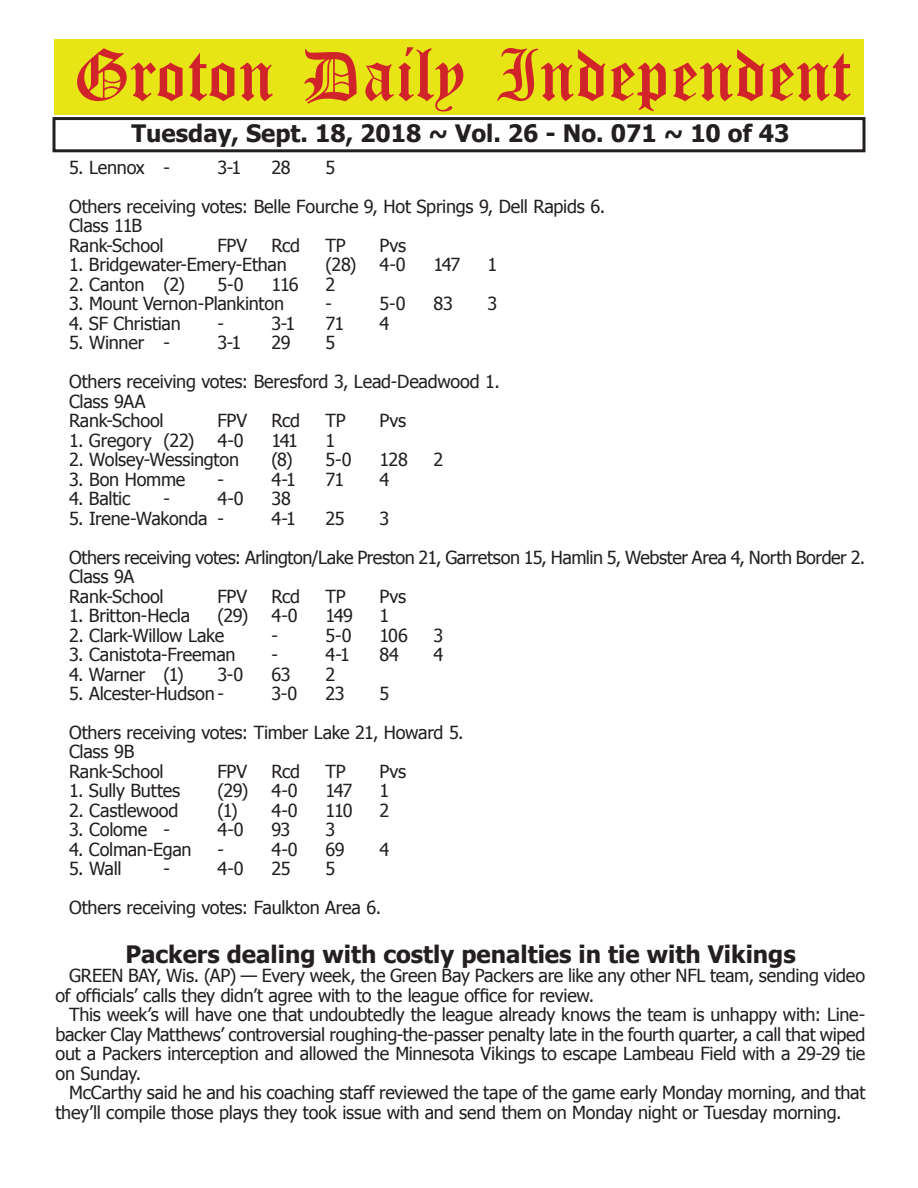
<style>
.page{position:relative;width:918px;height:1188px;background:#fff}
.page>*{position:absolute;margin:0;border:0;box-sizing:border-box;transform-origin:0 0}
.t1{font:54px "Old English Five";color:#d1232a}
.t2{font:700 24px "Tahoma";color:#231f20}
.t3{font:18px/19.5px "Tahoma";letter-spacing:-.015em;color:#231f20}
</style>
<div class="page">
<div style="left:52px;top:117px;width:814px;height:35px;border:3px solid #231f20"></div>
<div style="left:54px;top:40px;width:810px;height:75px;background:#e7e515"></div>
<h1 class="t1" style="left:73px;top:50px;width:779px">Groton Daily Independent</h1>
<h2 class="t2" style="left:132px;top:116px;width:659px">Tuesday, Sept. 18, 2018 ~ Vol. 26 - No. 071 ~ 10 of 43</h2>
<p class="t3" style="left:69px;top:156px;width:103px">5. Lennox -</p>
<p class="t3" style="left:218px;top:156px;width:25px">3-1</p>
<p class="t3" style="left:272px;top:156px;width:21px">28</p>
<p class="t3" style="left:69px;top:147px;width:538px;line-height:39px;text-indent:256px">5<br>Others receiving votes: Belle Fourche 9, Hot Springs 9, Dell Rapids 6.</p>
<p class="t3" style="left:69px;top:215px;width:96px">Class 11B<br>Rank-School</p>
<p class="t3" style="left:218px;top:234px;width:31px">FPV</p>
<p class="t3" style="left:272px;top:234px;width:30px">Rcd</p>
<p class="t3" style="left:326px;top:234px;width:22px">TP</p>
<p class="t3" style="left:380px;top:234px;width:28px">Pvs</p>
<p class="t3" style="left:69px;top:254px;width:219px">1. Bridgewater-Emery-Ethan</p>
<p class="t3" style="left:326px;top:254px;width:82px">(28) 4-0</p>
<p class="t3" style="left:434px;top:254px;width:28px">147</p>
<p class="t3" style="left:488px;top:254px;width:11px">1</p>
<p class="t3" style="left:69px;top:273px;width:117px">2. Canton (2)</p>
<p class="t3" style="left:218px;top:273px;width:28px">5-0</p>
<p class="t3" style="left:272px;top:273px;width:29px">116</p>
<p class="t3" style="left:326px;top:273px;width:11px">2</p>
<p class="t3" style="left:69px;top:293px;width:217px">3. Mount Vernon-Plankinton</p>
<p class="t3" style="left:326px;top:293px;width:8px">-</p>
<p class="t3" style="left:380px;top:293px;width:28px">5-0</p>
<p class="t3" style="left:434px;top:293px;width:21px">83</p>
<p class="t3" style="left:488px;top:293px;width:11px">3</p>
<p class="t3" style="left:69px;top:312px;width:113px">4. SF Christian</p>
<p class="t3" style="left:218px;top:312px;width:8px">-</p>
<p class="t3" style="left:272px;top:312px;width:25px">3-1</p>
<p class="t3" style="left:326px;top:312px;width:20px">71</p>
<p class="t3" style="left:380px;top:312px;width:11px">4</p>
<p class="t3" style="left:69px;top:332px;width:103px">5. Winner -</p>
<p class="t3" style="left:218px;top:332px;width:25px">3-1</p>
<p class="t3" style="left:272px;top:332px;width:21px">29</p>
<p class="t3" style="left:69px;top:322px;width:432px;line-height:39px;text-indent:256px">5<br>Others receiving votes: Beresford 3, Lead-Deadwood 1.</p>
<p class="t3" style="left:69px;top:390px;width:96px">Class 9AA<br>Rank-School</p>
<p class="t3" style="left:218px;top:410px;width:31px">FPV</p>
<p class="t3" style="left:272px;top:410px;width:30px">Rcd</p>
<p class="t3" style="left:326px;top:410px;width:22px">TP</p>
<p class="t3" style="left:380px;top:410px;width:28px">Pvs</p>
<p class="t3" style="left:69px;top:429px;width:127px">1. Gregory (22)</p>
<p class="t3" style="left:218px;top:429px;width:28px">4-0</p>
<p class="t3" style="left:272px;top:429px;width:28px">141</p>
<p class="t3" style="left:326px;top:429px;width:11px">1</p>
<p class="t3" style="left:69px;top:449px;width:172px">2. Wolsey-Wessington</p>
<p class="t3" style="left:272px;top:449px;width:82px">(8) 5-0</p>
<p class="t3" style="left:380px;top:449px;width:30px">128</p>
<p class="t3" style="left:434px;top:449px;width:11px">2</p>
<p class="t3" style="left:69px;top:468px;width:118px">3. Bon Homme</p>
<p class="t3" style="left:218px;top:468px;width:8px">-</p>
<p class="t3" style="left:272px;top:468px;width:26px">4-1</p>
<p class="t3" style="left:326px;top:468px;width:20px">71</p>
<p class="t3" style="left:380px;top:468px;width:11px">4</p>
<p class="t3" style="left:69px;top:488px;width:63px">4. Baltic</p>
<p class="t3" style="left:164px;top:488px;width:8px">-</p>
<p class="t3" style="left:218px;top:488px;width:28px">4-0</p>
<p class="t3" style="left:272px;top:488px;width:21px">38</p>
<p class="t3" style="left:69px;top:507px;width:157px">5. Irene-Wakonda -</p>
<p class="t3" style="left:272px;top:507px;width:26px">4-1</p>
<p class="t3" style="left:326px;top:507px;width:21px">25</p>
<p class="t3" style="left:69px;top:498px;width:798px;line-height:39px;text-indent:310px">3<br>Others receiving votes: Arlington/Lake Preston 21, Garretson 15, Hamlin 5, Webster Area 4, North Border 2.</p>
<p class="t3" style="left:69px;top:566px;width:96px">Class 9A<br>Rank-School</p>
<p class="t3" style="left:218px;top:585px;width:31px">FPV</p>
<p class="t3" style="left:272px;top:585px;width:30px">Rcd</p>
<p class="t3" style="left:326px;top:585px;width:22px">TP</p>
<p class="t3" style="left:380px;top:585px;width:28px">Pvs</p>
<p class="t3" style="left:69px;top:605px;width:123px">1. Britton-Hecla</p>
<p class="t3" style="left:218px;top:605px;width:82px">(29) 4-0</p>
<p class="t3" style="left:326px;top:605px;width:29px">149</p>
<p class="t3" style="left:380px;top:605px;width:11px">1</p>
<p class="t3" style="left:69px;top:624px;width:157px">2. Clark-Willow Lake</p>
<p class="t3" style="left:272px;top:624px;width:8px">-</p>
<p class="t3" style="left:326px;top:624px;width:28px">5-0</p>
<p class="t3" style="left:380px;top:624px;width:30px">106</p>
<p class="t3" style="left:434px;top:624px;width:11px">3</p>
<p class="t3" style="left:69px;top:644px;width:168px">3. Canistota-Freeman</p>
<p class="t3" style="left:272px;top:644px;width:8px">-</p>
<p class="t3" style="left:326px;top:644px;width:26px">4-1</p>
<p class="t3" style="left:380px;top:644px;width:21px">84</p>
<p class="t3" style="left:434px;top:644px;width:11px">4</p>
<p class="t3" style="left:69px;top:663px;width:116px">4. Warner (1)</p>
<p class="t3" style="left:218px;top:663px;width:27px">3-0</p>
<p class="t3" style="left:272px;top:663px;width:21px">63</p>
<p class="t3" style="left:326px;top:663px;width:11px">2</p>
<p class="t3" style="left:69px;top:683px;width:157px">5. Alcester-Hudson -</p>
<p class="t3" style="left:272px;top:683px;width:27px">3-0</p>
<p class="t3" style="left:326px;top:683px;width:21px">23</p>
<p class="t3" style="left:69px;top:673px;width:396px;line-height:39px;text-indent:310px">5<br>Others receiving votes: Timber Lake 21, Howard 5.</p>
<p class="t3" style="left:69px;top:741px;width:96px">Class 9B<br>Rank-School</p>
<p class="t3" style="left:218px;top:761px;width:31px">FPV</p>
<p class="t3" style="left:272px;top:761px;width:30px">Rcd</p>
<p class="t3" style="left:326px;top:761px;width:22px">TP</p>
<p class="t3" style="left:380px;top:761px;width:28px">Pvs</p>
<p class="t3" style="left:69px;top:780px;width:113px">1. Sully Buttes</p>
<p class="t3" style="left:218px;top:780px;width:82px">(29) 4-0</p>
<p class="t3" style="left:326px;top:780px;width:28px">147</p>
<p class="t3" style="left:380px;top:780px;width:11px">1</p>
<p class="t3" style="left:69px;top:800px;width:111px">2. Castlewood</p>
<p class="t3" style="left:218px;top:800px;width:82px">(1) 4-0</p>
<p class="t3" style="left:326px;top:800px;width:29px">110</p>
<p class="t3" style="left:380px;top:800px;width:11px">2</p>
<p class="t3" style="left:69px;top:819px;width:103px">3. Colome -</p>
<p class="t3" style="left:218px;top:819px;width:28px">4-0</p>
<p class="t3" style="left:272px;top:819px;width:20px">93</p>
<p class="t3" style="left:326px;top:819px;width:11px">3</p>
<p class="t3" style="left:69px;top:839px;width:124px">4. Colman-Egan</p>
<p class="t3" style="left:218px;top:839px;width:8px">-</p>
<p class="t3" style="left:272px;top:839px;width:28px">4-0</p>
<p class="t3" style="left:326px;top:839px;width:21px">69</p>
<p class="t3" style="left:380px;top:839px;width:11px">4</p>
<p class="t3" style="left:69px;top:858px;width:54px">5. Wall</p>
<p class="t3" style="left:164px;top:858px;width:8px">-</p>
<p class="t3" style="left:218px;top:858px;width:28px">4-0</p>
<p class="t3" style="left:272px;top:858px;width:21px">25</p>
<p class="t3" style="left:69px;top:849px;width:314px;line-height:39px;text-indent:256px">5<br>Others receiving votes: Faulkton Area 6.</p>
<h2 class="t2" style="left:125px;top:937px;width:672px">Packers dealing with costly penalties in tie with Vikings</h2>
<p class="t3" style="left:56px;top:965px;width:811px;text-indent:14px">GREEN BAY, Wis. (AP) — Every week, the Green Bay Packers are like any other NFL team, sending video of officials’ calls they didn’t agree with to the league office for review.</p>
<p class="t3" style="left:56px;top:1004px;width:812px;text-align:justify;text-indent:14px">This week’s will have one that undoubtedly the league already knows the team is unhappy with: Line&shy;backer Clay Matthews’ controversial roughing-the-passer penalty late in the fourth quarter, a call that wiped out a Packers interception and allowed the Minnesota Vikings to escape Lambeau Field with a 29-29 tie on Sunday.</p>
<p class="t3" style="left:56px;top:1082px;width:811px;text-indent:14px">McCarthy said he and his coaching staff reviewed the tape of the game early Monday morning, and that they’ll compile those plays they took issue with and send them on Monday night or Tuesday morning.</p>
</div>
